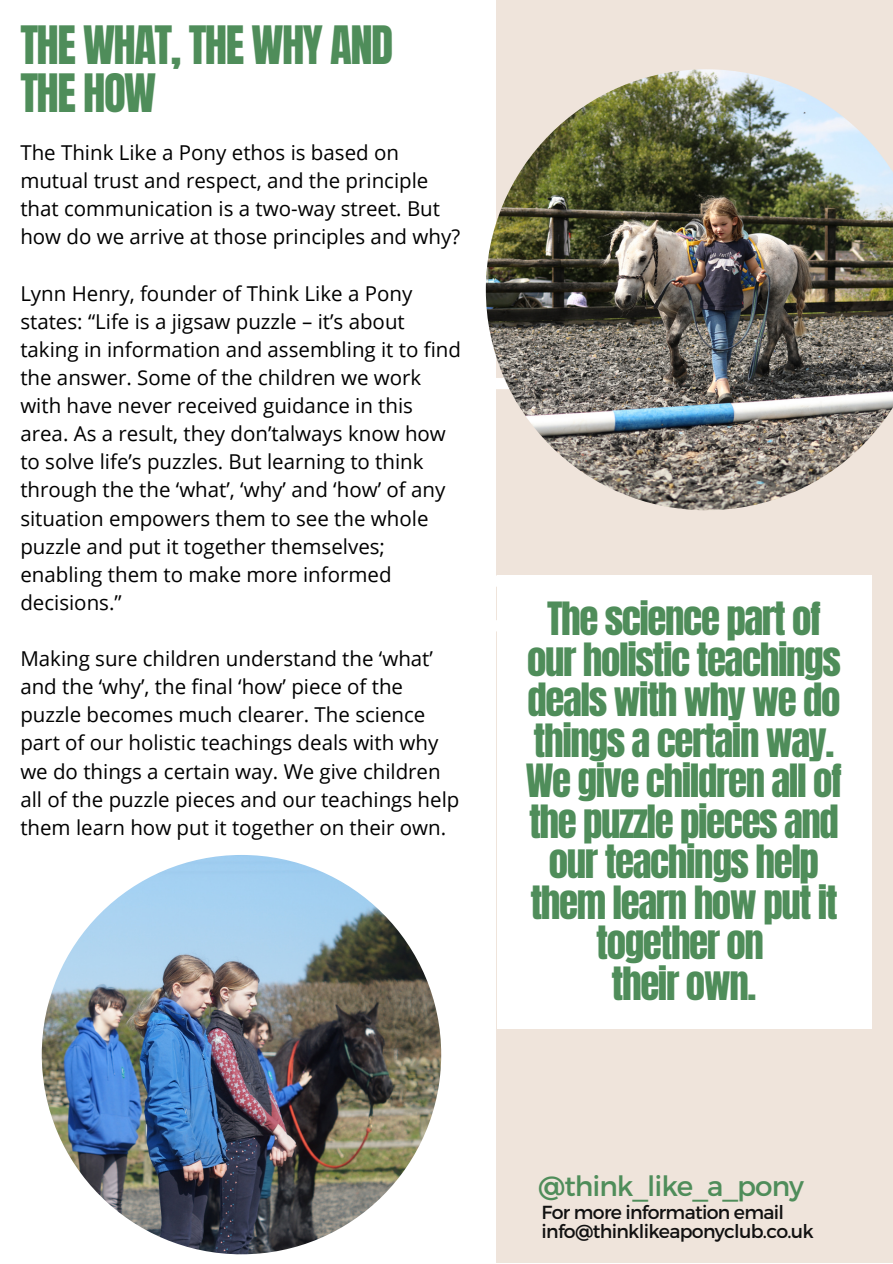
<style>
.page{position:relative;width:893px;height:1264px;background:#fff}
.page>*{position:absolute;margin:0;border:0;box-sizing:border-box;transform-origin:0 0}
.t1{font:45px/47.2px "Anton";letter-spacing:-.035em;color:#4f8d5a}
.t2{font:39px/40.5px "Anton";letter-spacing:-.035em;color:#4f8d5a;text-align:center}
.t3{font:27.9px "Montserrat";letter-spacing:-.035em;color:#4f8d5a}
.t4{font:20.55px/28px "Open Sans";color:#000}
.t5{font:18.9px/19px "Montserrat";letter-spacing:-.035em;color:#111}
</style>
<div class="page">
<div style="left:496px;top:0;width:396px;height:1262px;background:#efe4db"></div>
<div style="left:496px;top:575px;width:375px;height:453px;background:#fff"></div>
<img style="left:486px;top:69px;width:406px;height:441px">
<img style="left:42px;top:855px;width:399px;height:399px;border-radius:50%">
<p class="t1" style="left:20px;top:23px;width:374px">THE WHAT, THE WHY AND<br>THE HOW</p>
<p class="t4" style="left:20px;top:138px;width:441px">The Think Like a Pony ethos is based on mutual trust and respect, and the principle that communication is a two-way street. But how do we arrive at those principles and why?</p>
<p class="t4" style="left:20px;top:279px;width:442px">Lynn Henry, founder of Think Like a Pony states: “Life is a jigsaw puzzle – it’s about taking in information and assembling it to find the answer. Some of the children we work with have never received guidance in this area. As a result, they don’talways know how to solve life’s puzzles. But learning to think through the the ‘what’, ‘why’ and ‘how’ of any situation empowers them to see the whole puzzle and put it together themselves; enabling them to make more informed decisions.”</p>
<p class="t4" style="left:20px;top:644px;width:440px">Making sure children understand the ‘what’ and the ‘why’, the final ‘how’ piece of the puzzle becomes much clearer. The science part of our holistic teachings deals with why we do things a certain way. We give children all of the puzzle pieces and our teachings help them learn how put it together on their own.</p>
<p class="t2" style="left:526px;top:599px;width:317px">The science part of our holistic teachings deals with why we do things a certain way.<br>We give children all of the puzzle pieces and our teachings help them learn how put it together on</p>
<p class="t2" style="left:611px;top:963px;width:146px">their own.</p>
<p class="t3" style="left:538px;top:1168px;width:267px">@think_like_a_pony</p>
<p class="t5" style="left:541px;top:1201px;width:274px">For more information email info@thinklikeaponyclub.co.uk</p>
</div>
